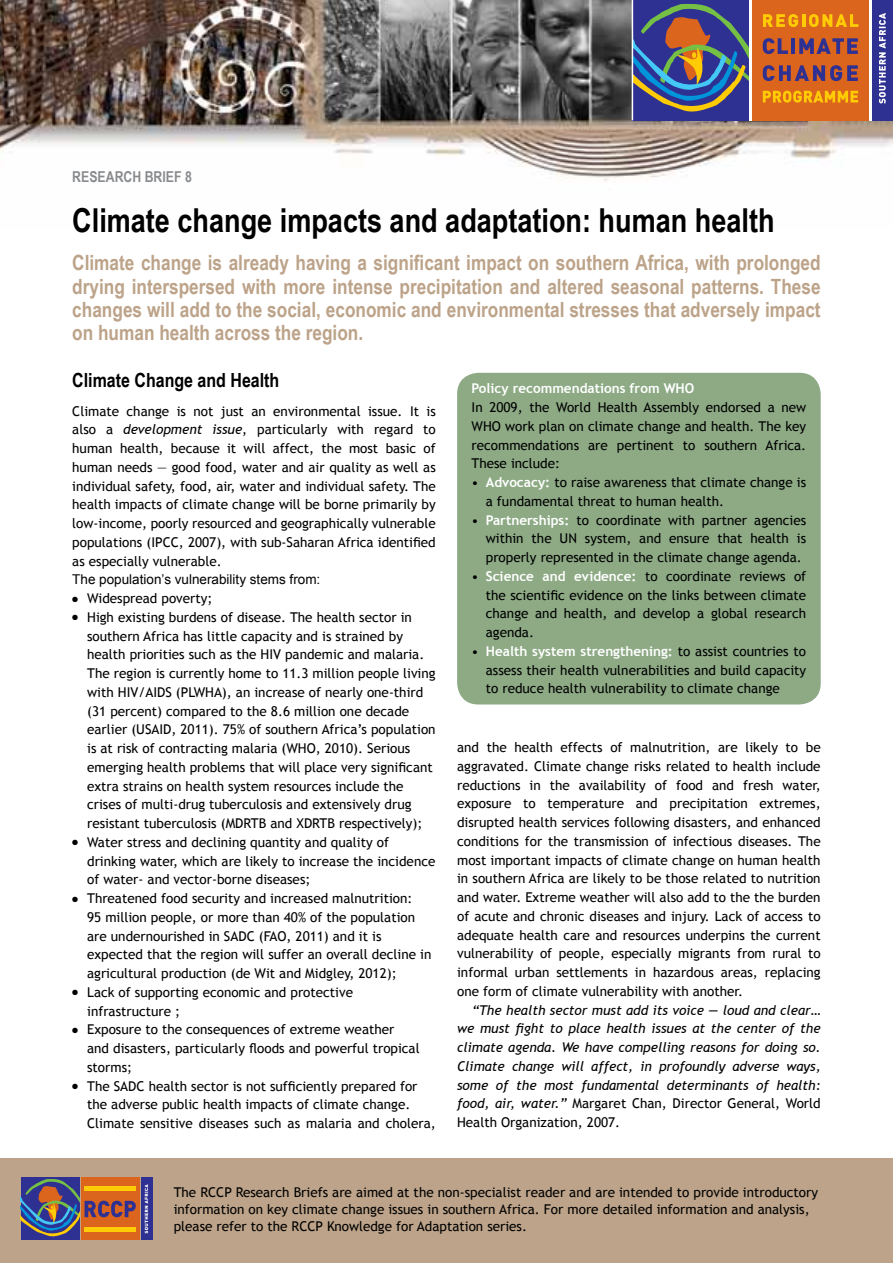
<style>
.page{position:relative;width:893px;height:1263px;background:#fff}
.page>*{position:absolute;margin:0;border:0;box-sizing:border-box;transform-origin:0 0}
.t1{font:700 33px "Arial Narrow";color:#000}
.t2{font:700 21px/23.2px "Arial Narrow";color:#bca389;text-align:justify}
.t3{font:700 19.5px "Arial Narrow";color:#000}
.t4{font:700 15px "Arial Narrow";color:#888a8d}
.t5{font:13.5px/18.8px "Trebuchet MS";color:#000}
.t6{font:italic 13.5px/18.8px "Trebuchet MS";color:#000;text-align:justify}
.t7{font:13.5px "Arial";color:#000}
.t8{font:700 13.5px "Trebuchet MS";color:#fff}
.s1{font-weight:700;color:#fff}
.s2{font-style:italic}
.s3{font-style:normal}
</style>
<div class="page">
<img style="left:0;top:0;width:893px;height:182px">
<svg style="left:748px;top:0;width:124px;height:120px"></svg>
<div style="left:632px;top:0;width:116px;height:120px;background:#2e3092"></div>
<svg style="left:633px;top:4px;width:115px;height:110px"></svg>
<div style="left:872px;top:0;width:21px;height:120px;background:#2e3092"></div>
<div style="left:752px;top:0;width:116px;height:120px;background:#dc651e"></div>
<svg style="left:879px;top:13px;width:7px;height:91px"></svg>
<svg style="left:763px;top:91px;width:95px;height:12px"></svg>
<svg style="left:763px;top:65px;width:95px;height:16px"></svg>
<svg style="left:763px;top:38px;width:25px;height:16px"></svg>
<hr style="left:791px;top:38px;width:4px;height:16px;background:#2e3092">
<svg style="left:799px;top:38px;width:59px;height:16px"></svg>
<svg style="left:763px;top:14px;width:95px;height:13px"></svg>
<hr style="left:632px;top:0;width:1px;height:120px;background:#fff">
<div style="left:0;top:1159px;width:893px;height:104px;background:#bca389"></div>
<div style="left:21px;top:1177px;width:58px;height:63px;background:#2e3092"></div>
<svg style="left:21px;top:1179px;width:58px;height:58px"></svg>
<div style="left:141px;top:1177px;width:11px;height:63px;background:#2e3092"></div>
<div style="left:81px;top:1177px;width:58px;height:63px;background:#dc651e"></div>
<svg style="left:145px;top:1184px;width:3px;height:49px"></svg>
<svg style="left:85px;top:1201px;width:51px;height:16px"></svg>
<div style="left:85px;top:1186px;width:51px;height:5px;background:#ffcb05"></div>
<hr style="left:85px;top:1227px;width:51px;height:4px;background:#ffcb05">
<div style="left:457px;top:373px;width:364px;height:331px;background:#8daa85;border-radius:21px"></div>
<p class="t4" style="left:72px;top:166px;width:121px">RESEARCH BRIEF 8</p>
<h1 class="t1" style="left:72px;top:196px;width:704px">Climate change impacts and adaptation: human health</h1>
<p class="t2" style="left:72px;top:250px;width:750px">Climate change is already having a significant impact on southern Africa, with prolonged drying interspersed with more intense precipitation and altered seasonal patterns. These changes will add to the social, economic and environmental stresses that adversely impact on human health across the region.</p>
<p class="t8" style="left:472px;top:380px;width:224px">Policy recommendations from WHO</p>
<p class="t5" style="left:472px;top:398px;width:336px;text-align:justify">In 2009, the World Health Assembly endorsed a new WHO work plan on climate change and health. The key recommendations are pertinent to southern Africa.<br>These include:</p>
<p class="t5" style="left:486px;top:473px;width:322px;text-indent:-14px">• <span class="s1">Advocacy:</span> to raise awareness that climate change is a fundamental threat to human health.</p>
<p class="t5" style="left:486px;top:511px;width:322px;text-align:justify;text-indent:-14px">• <span class="s1">Partnerships:</span> to coordinate with partner agencies within the UN system, and ensure that health is properly represented in the climate change agenda.</p>
<p class="t5" style="left:486px;top:567px;width:322px;text-align:justify;text-indent:-14px">• <span class="s1">Science and evidence:</span> to coordinate reviews of the scientific evidence on the links between climate change and health, and develop a global research agenda.</p>
<p class="t5" style="left:486px;top:642px;width:322px;text-align:justify;text-indent:-14px">• <span class="s1">Health system strengthening:</span> to assist countries to assess their health vulnerabilities and build capacity to reduce health vulnerability to climate change</p>
<h3 class="t3" style="left:72px;top:365px;width:209px">Climate Change and Health</h3>
<p class="t5" style="left:72px;top:402px;width:365px;text-align:justify">Climate change is not just an environmental issue. It is also a <span class="s2">development issue</span>, particularly with regard to human health, because it will affect, the most basic of human needs — good food, water and air quality as well as individual safety, food, air, water and individual safety. The health impacts of climate change will be borne primarily by low-income, poorly resourced and geographically vulnerable populations (IPCC, 2007), with sub-Saharan Africa identified as especially vulnerable.</p>
<p class="t7" style="left:72px;top:571px;width:250px">The population’s vulnerability stems from:</p>
<p class="t5" style="left:72px;top:589px;width:142px">● Widespread poverty;</p>
<p class="t5" style="left:87px;top:608px;width:350px;text-indent:-15px">● High existing burdens of disease. The health sector in southern Africa has little capacity and is strained by health priorities such as the HIV pandemic and malaria.<br>The region is currently home to 11.3 million people living with HIV/AIDS (PLWHA), an increase of nearly one-third (31 percent) compared to the 8.6 million one decade earlier (USAID, 2011). 75% of southern Africa’s population is at risk of contracting malaria (WHO, 2010). Serious emerging health problems that will place very significant extra strains on health system resources include the crises of multi-drug tuberculosis and extensively drug resistant tuberculosis (MDRTB and XDRTB respectively);</p>
<p class="t5" style="left:87px;top:833px;width:350px;text-indent:-15px">● Water stress and declining quantity and quality of drinking water, which are likely to increase the incidence of water- and vector-borne diseases;</p>
<p class="t5" style="left:87px;top:889px;width:346px;text-indent:-15px">● Threatened food security and increased malnutrition:<br>95 million people, or more than 40% of the population are undernourished in SADC (FAO, 2011) and it is expected that the region will suffer an overall decline in agricultural production (de Wit and Midgley, 2012);</p>
<p class="t5" style="left:87px;top:983px;width:267px;text-indent:-15px">● Lack of supporting economic and protective infrastructure ;</p>
<p class="t5" style="left:87px;top:1020px;width:334px;text-indent:-15px">● Exposure to the consequences of extreme weather and disasters, particularly floods and powerful tropical storms;</p>
<p class="t5" style="left:87px;top:1077px;width:350px;text-indent:-15px">● The SADC health sector is not sufficiently prepared for the adverse public health impacts of climate change.<br>Climate sensitive diseases such as malaria and cholera,</p>
<p class="t5" style="left:457px;top:738px;width:365px;text-align:justify">and the health effects of malnutrition, are likely to be aggravated. Climate change risks related to health include reductions in the availability of food and fresh water, exposure to temperature and precipitation extremes, disrupted health services following disasters, and enhanced conditions for the transmission of infectious diseases. The most important impacts of climate change on human health in southern Africa are likely to be those related to nutrition and water. Extreme weather will also add to the the burden of acute and chronic diseases and injury. Lack of access to adequate health care and resources underpins the current vulnerability of people, especially migrants from rural to informal urban settlements in hazardous areas, replacing one form of climate vulnerability with another.</p>
<p class="t6" style="left:457px;top:1000px;width:365px;text-indent:15px">“The health sector must add its voice — loud and clear… we must fight to place health issues at the center of the climate agenda. We have compelling reasons for doing so.<br>Climate change will affect, in profoundly adverse ways, some of the most fundamental determinants of health: food, air, water.” <span class="s3">Margaret Chan, Director General, World Health Organization, 2007.</span></p>
<p class="t5" style="left:174px;top:1183px;width:646px;line-height:17.2px">The RCCP Research Briefs are aimed at the non-specialist reader and are intended to provide introductory information on key climate change issues in southern Africa. For more detailed information and analysis, please refer to the RCCP Knowledge for Adaptation series.</p>
</div>
